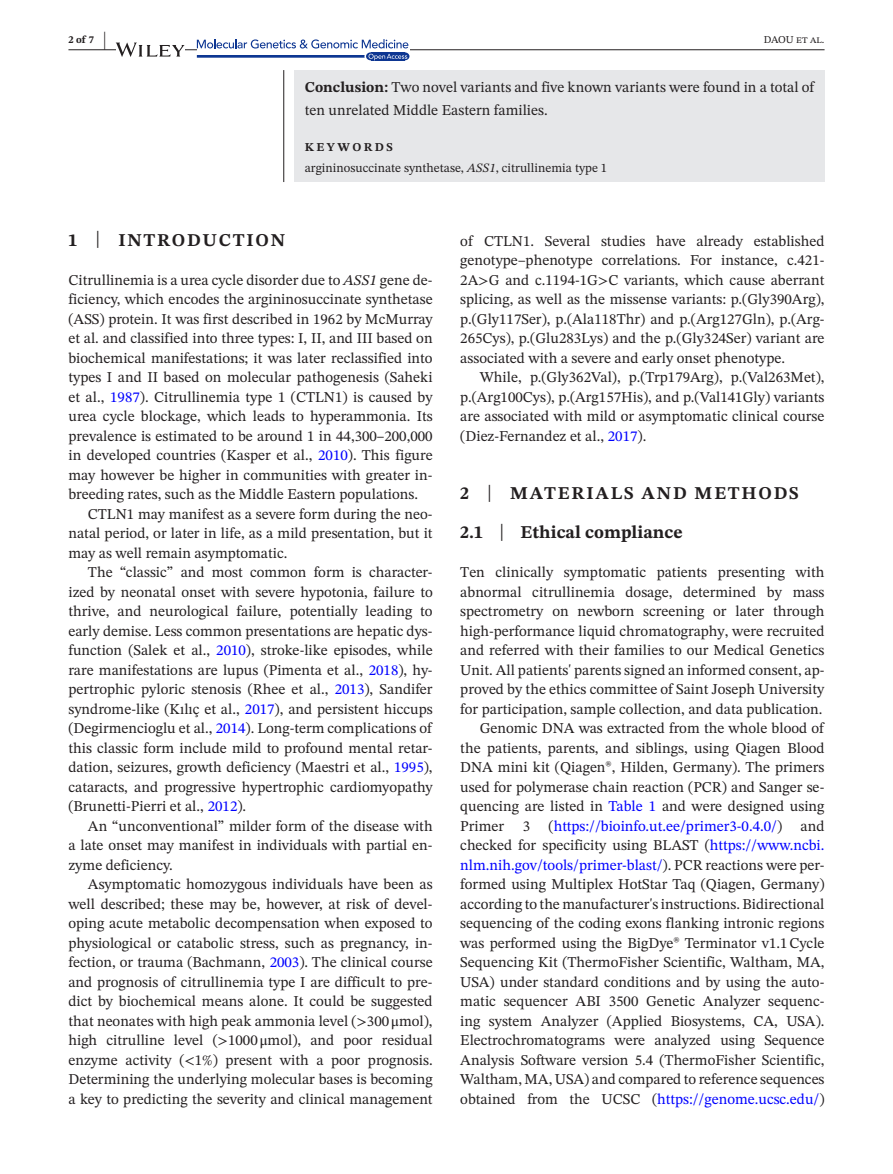
<style>
.page{position:relative;width:893px;height:1174px;background:#fff}
.page>*{position:absolute;margin:0;border:0;box-sizing:border-box;transform-origin:0 0}
.t1{font:700 18px/39px "STIX Two Text";letter-spacing:.04em;color:#231f20}
.t2{font:700 18px "STIX Two Text";letter-spacing:.1em;color:#231f20}
.t3{font:15px/19.5px "STIX Two Text";color:#231f20;text-align:justify}
.t4{font:12.75px "STIX Two Text";color:#231f20}
.t5{font:700 12px "STIX Two Text";letter-spacing:.2em;color:#231f20}
.t6{font:10.5px "STIX Two Text";color:#231f20}
.t7{font:700 10.5px "STIX Two Text";color:#231f20}
.s1{font-size:21px}
.s2{font-weight:700}
.s3{font-style:italic}
.s4{font-weight:400;font-size:23.7px}
.s5{color:#00f}
.s6{font-family:"STIX"}
</style>
<div class="page">
<hr style="left:68px;top:49px;width:756px;height:1px;background:#231f20">
<svg style="left:116px;top:43px;width:69px;height:14px"></svg>
<svg style="left:197px;top:39px;width:211px;height:21px"></svg>
<div style="left:294px;top:70px;width:530px;height:112px;background:#e6e7e9"></div>
<hr style="left:283px;top:70px;width:1px;height:112px;background:#231f20">
<p class="t7" style="left:68px;top:32px;width:39px">2 of 7 <span class="s1">|</span></p>
<p class="t6" style="left:764px;top:32px;width:62px">DAOU et al.</p>
<p class="t3" style="left:305px;top:76px;width:511px;line-height:22.5px"><span class="s2">Conclusion:</span> Two novel variants and five known variants were found in a total of ten unrelated Middle Eastern families.</p>
<p class="t5" style="left:305px;top:138px;width:90px">KEYWORDS</p>
<p class="t4" style="left:305px;top:158px;width:304px">argininosuccinate synthetase, <span class="s3">ASS1</span>, citrullinemia type 1</p>
<p class="t2" style="left:68px;top:227px;width:218px">1 <span class="s4">|</span> INTRODUCTION</p>
<p class="t3" style="left:68px;top:270px;width:366px">Citrullinemia is a urea cycle disorder due to <span class="s3">ASS1</span> gene de-</p>
<p class="t3" style="left:68px;top:289px;width:366px">ficiency, which encodes the argininosuccinate synthetase</p>
<p class="t3" style="left:68px;top:309px;width:366px">(ASS) protein. It was first described in 1962 by McMurray</p>
<p class="t3" style="left:68px;top:328px;width:366px">et al. and classified into three types: I, II, and III based on</p>
<p class="t3" style="left:68px;top:348px;width:366px">biochemical manifestations; it was later reclassified into</p>
<p class="t3" style="left:68px;top:367px;width:366px">types I and II based on molecular pathogenesis (Saheki</p>
<p class="t3" style="left:68px;top:387px;width:366px">et al., <span class="s5">1987</span>). Citrullinemia type 1 (CTLN1) is caused by</p>
<p class="t3" style="left:68px;top:406px;width:366px">urea cycle blockage, which leads to hyperammonia. Its</p>
<p class="t3" style="left:68px;top:426px;width:366px">prevalence is estimated to be around 1 in 44,300–200,000</p>
<p class="t3" style="left:68px;top:445px;width:366px">in developed countries (Kasper et al., <span class="s5">2010</span>). This figure</p>
<p class="t3" style="left:68px;top:465px;width:366px">may however be higher in communities with greater in-</p>
<p class="t3" style="left:68px;top:484px;width:351px">breeding rates, such as the Middle Eastern populations.</p>
<p class="t3" style="left:88px;top:504px;width:346px">CTLN1 may manifest as a severe form during the neo-</p>
<p class="t3" style="left:68px;top:523px;width:366px">natal period, or later in life, as a mild presentation, but it</p>
<p class="t3" style="left:68px;top:543px;width:221px">may as well remain asymptomatic.</p>
<p class="t3" style="left:88px;top:562px;width:346px">The “classic” and most common form is character-</p>
<p class="t3" style="left:68px;top:582px;width:366px">ized by neonatal onset with severe hypotonia, failure to</p>
<p class="t3" style="left:68px;top:601px;width:366px">thrive, and neurological failure, potentially leading to</p>
<p class="t3" style="left:68px;top:621px;width:366px">early demise. Less common presentations are hepatic dys-</p>
<p class="t3" style="left:68px;top:640px;width:366px">function (Salek et al., <span class="s5">2010</span>), stroke-like episodes, while</p>
<p class="t3" style="left:68px;top:660px;width:366px">rare manifestations are lupus (Pimenta et al., <span class="s5">2018</span>), hy-</p>
<p class="t3" style="left:68px;top:679px;width:366px">pertrophic pyloric stenosis (Rhee et al., <span class="s5">2013</span>), Sandifer</p>
<p class="t3" style="left:68px;top:699px;width:366px">syndrome-like (Kılıç et al., <span class="s5">2017</span>), and persistent hiccups</p>
<p class="t3" style="left:68px;top:718px;width:365px">(Degirmencioglu et al., <span class="s5">2014</span>). Long-term complications of</p>
<p class="t3" style="left:68px;top:738px;width:366px">this classic form include mild to profound mental retar-</p>
<p class="t3" style="left:68px;top:757px;width:366px">dation, seizures, growth deficiency (Maestri et al., <span class="s5">1995</span>),</p>
<p class="t3" style="left:68px;top:777px;width:366px">cataracts, and progressive hypertrophic cardiomyopathy</p>
<p class="t3" style="left:68px;top:796px;width:179px">(Brunetti-Pierri et al., <span class="s5">2012</span>).</p>
<p class="t3" style="left:88px;top:816px;width:346px">An “unconventional” milder form of the disease with</p>
<p class="t3" style="left:68px;top:835px;width:366px">a late onset may manifest in individuals with partial en-</p>
<p class="t3" style="left:68px;top:855px;width:106px">zyme deficiency.</p>
<p class="t3" style="left:88px;top:874px;width:346px">Asymptomatic homozygous individuals have been as</p>
<p class="t3" style="left:68px;top:894px;width:366px">well described; these may be, however, at risk of devel-</p>
<p class="t3" style="left:68px;top:913px;width:366px">oping acute metabolic decompensation when exposed to</p>
<p class="t3" style="left:68px;top:933px;width:366px">physiological or catabolic stress, such as pregnancy, in-</p>
<p class="t3" style="left:68px;top:952px;width:366px">fection, or trauma (Bachmann, <span class="s5">2003</span>). The clinical course</p>
<p class="t3" style="left:68px;top:972px;width:366px">and prognosis of citrullinemia type I are difficult to pre-</p>
<p class="t3" style="left:68px;top:991px;width:366px">dict by biochemical means alone. It could be suggested</p>
<p class="t3" style="left:68px;top:1011px;width:366px">that neonates with high peak ammonia level (<span class="s6">&gt;</span>300<span class="s6">μ</span>mol),</p>
<p class="t3" style="left:68px;top:1030px;width:366px">high citrulline level (<span class="s6">&gt;</span>1000<span class="s6">μ</span>mol), and poor residual</p>
<p class="t3" style="left:68px;top:1050px;width:366px">enzyme activity (<span class="s6">&lt;</span>1%) present with a poor prognosis.</p>
<p class="t3" style="left:68px;top:1069px;width:366px">Determining the underlying molecular bases is becoming</p>
<p class="t3" style="left:68px;top:1089px;width:366px">a key to predicting the severity and clinical management</p>
<p class="t3" style="left:460px;top:231px;width:366px">of CTLN1. Several studies have already established genotype–phenotype correlations. For instance, c.421- 2A<span class="s6">&gt;</span>G and c.1194-1G<span class="s6">&gt;</span>C variants, which cause aberrant splicing, as well as the missense variants: p.(Gly390Arg), p.(Gly117Ser), p.(Ala118Thr) and p.(Arg127Gln), p.(Arg-265Cys), p.(Glu283Lys) and the p.(Gly324Ser) variant are associated with a severe and early onset phenotype.</p>
<p class="t3" style="left:460px;top:367px;width:366px;text-indent:19px">While, p.(Gly362Val), p.(Trp179Arg), p.(Val263Met), p.(Arg100Cys), p.(Arg157His), and p.(Val141Gly) variants are associated with mild or asymptomatic clinical course (Diez-Fernandez et al., <span class="s5">2017</span>).</p>
<p class="t1" style="left:460px;top:474px;width:340px">2 <span class="s4">|</span> MATERIALS AND METHODS<br>2.1 <span class="s4">|</span> Ethical compliance</p>
<p class="t3" style="left:460px;top:562px;width:366px;text-align:right">Ten clinically symptomatic patients presenting with abnormal citrullinemia dosage, determined by mass spectrometry on newborn screening or later through high-performance liquid chromatography, were recruited and referred with their families to our Medical Genetics Unit. All patients' parents signed an informed consent, ap&shy;proved by the ethics committee of Saint Joseph University for participation, sample collection, and data publication.<br>Genomic DNA was extracted from the whole blood of the patients, parents, and siblings, using Qiagen Blood DNA mini kit (Qiagen®, Hilden, Germany). The primers used for polymerase chain reaction (PCR) and Sanger se&shy;quencing are listed in <span class="s5">Table 1</span> and were designed using Primer 3 (<span class="s5">https://bioinfo.ut.ee/primer3-0.4.0/</span>) and checked for specificity using BLAST (<span class="s5">https://www.ncbi. nlm.nih.gov/tools/primer-blast/</span>). PCR reactions were per&shy;formed using Multiplex HotStar Taq (Qiagen, Germany) according to the manufacturer's instructions. Bidirectional sequencing of the coding exons flanking intronic regions was performed using the BigDye® Terminator v1.1Cycle Sequencing Kit (ThermoFisher Scientific, Waltham, MA, USA) under standard conditions and by using the auto&shy;matic sequencer ABI 3500 Genetic Analyzer sequenc&shy;ing system Analyzer (Applied Biosystems, CA, USA).<br>Electrochromatograms were analyzed using Sequence Analysis Software version 5.4 (ThermoFisher Scientific, Waltham, MA, USA) and compared to reference sequences obtained from the UCSC (<span class="s5">https://genome.ucsc.edu/</span>)</p>
</div>
